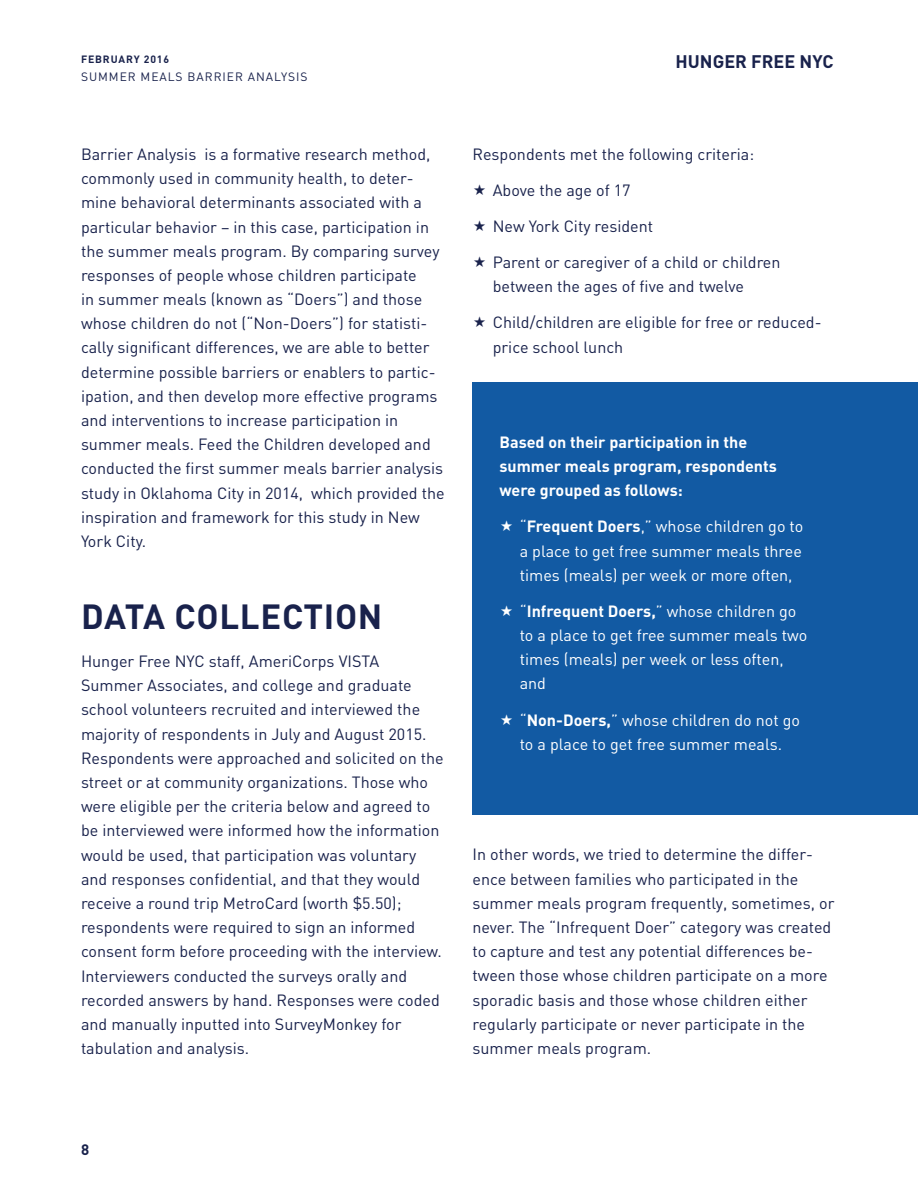
<style>
.page{position:relative;width:918px;height:1188px;background:#fff}
.page>*{position:absolute;margin:0;border:0;box-sizing:border-box;transform-origin:0 0}
.t1{font:700 34.5px "DIN";letter-spacing:.02em;color:#19224c}
.t2{font:700 18px "DIN";color:#19224c}
.t3{font:16.2px/24.2px "DIN";color:#19224c}
.t4{font:16.2px/24.2px "DIN";color:#fff}
.t5{font:700 16.2px/24.2px "DIN";color:#fff}
.t6{font:700 15px "DIN";color:#19224c}
.t7{font:12px "DIN";letter-spacing:.08em;color:#19224c}
.t8{font:700 10.5px "DIN";letter-spacing:.08em;color:#19224c}
.s1{font-weight:700}
</style>
<div class="page">
<div style="left:707px;top:382px;width:211px;height:433px;background:#125aa3"></div>
<div style="left:472px;top:382px;width:365px;height:433px;background:#125aa3"></div>
<p class="t8" style="left:81px;top:52px;width:90px">FEBRUARY 2016</p>
<p class="t7" style="left:81px;top:69px;width:228px">SUMMER MEALS BARRIER ANALYSIS</p>
<p class="t3" style="left:81px;top:142px;width:365px">Barrier Analysis is a formative research method, commonly used in community health, to deter&shy;mine behavioral determinants associated with a particular behavior – in this case, participation in the summer meals program. By comparing survey responses of people whose children participate<br>in summer meals (known as “Doers”) and those whose children do not (“Non-Doers”) for statisti&shy;cally significant differences, we are able to better determine possible barriers or enablers to partic&shy;ipation, and then develop more effective programs and interventions to increase participation in summer meals. Feed the Children developed and conducted the first summer meals barrier analysis study in Oklahoma City in 2014, which provided the inspiration and framework for this study in New York City.</p>
<h1 class="t1" style="left:81px;top:594px;width:303px">DATA COLLECTION</h1>
<p class="t3" style="left:81px;top:649px;width:364px">Hunger Free NYC staff, AmeriCorps VISTA Summer Associates, and college and graduate school volunteers recruited and interviewed the majority of respondents in July and August 2015.<br>Respondents were approached and solicited on the street or at community organizations. Those who were eligible per the criteria below and agreed to be interviewed were informed how the information would be used, that participation was voluntary and responses confidential, and that they would receive a round trip MetroCard (worth $5.50); respondents were required to sign an informed consent form before proceeding with the interview.<br>Interviewers conducted the surveys orally and recorded answers by hand. Responses were coded and manually inputted into SurveyMonkey for tabulation and analysis.</p>
<p class="t2" style="left:676px;top:49px;width:160px">HUNGER FREE NYC</p>
<p class="t3" style="left:472px;top:142px;width:283px">Respondents met the following criteria:</p>
<p class="t3" style="left:493px;top:178px;width:139px">Above the age of 17</p>
<p class="t3" style="left:493px;top:214px;width:162px">New York City resident</p>
<p class="t3" style="left:493px;top:250px;width:289px">Parent or caregiver of a child or children between the ages of five and twelve</p>
<p class="t3" style="left:493px;top:310px;width:330px">Child/children are eligible for free or reduced&shy;price school lunch</p>
<p class="t5" style="left:500px;top:429px;width:279px">Based on their participation in the summer meals program, respondents were grouped as follows:</p>
<p class="t4" style="left:520px;top:514px;width:285px;text-align:justify">“<span class="s1">Frequent Doers</span>,” whose children go to a place to get free summer meals three times (meals) per week or more often,</p>
<p class="t4" style="left:520px;top:599px;width:289px">“<span class="s1">Infrequent Doers,</span>” whose children go to a place to get free summer meals two times (meals) per week or less often, and</p>
<p class="t4" style="left:520px;top:707px;width:282px">“<span class="s1">Non-Doers,</span>” whose children do not go to a place to get free summer meals.</p>
<p class="t3" style="left:472px;top:842px;width:363px">In other words, we tried to determine the differ&shy;ence between families who participated in the summer meals program frequently, sometimes, or never. The “Infrequent Doer” category was created to capture and test any potential differences be&shy;tween those whose children participate on a more sporadic basis and those whose children either regularly participate or never participate in the summer meals program.</p>
<p class="t6" style="left:81px;top:1139px;width:10px">8</p>
</div>
